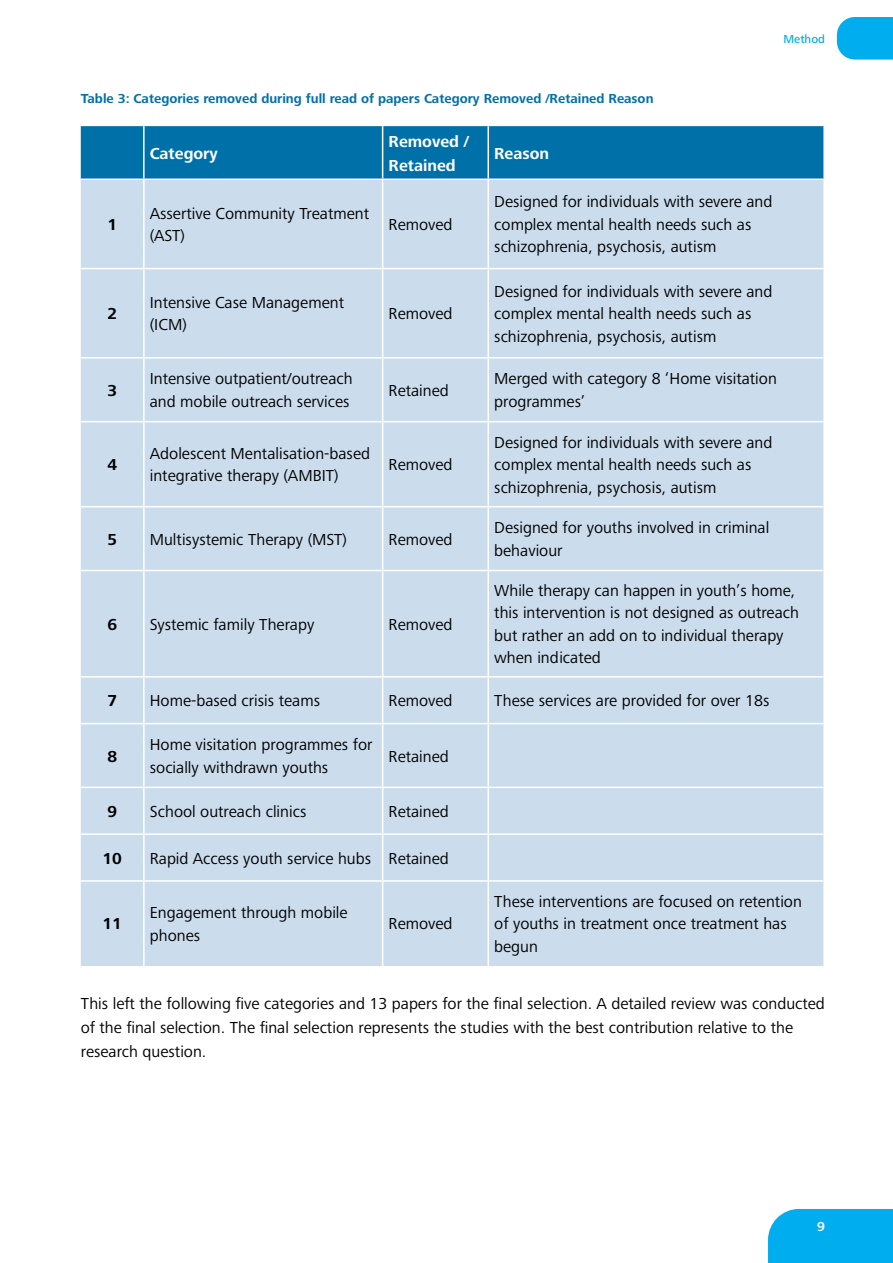
<style>
.page{position:relative;width:893px;height:1263px;background:#fff}
.page>*{position:absolute;margin:0;border:0;box-sizing:border-box;transform-origin:0 0}
.t1{font:16.5px/22.5px "Frutiger Next Pro";color:#000}
.t2{font:700 16.5px/24px "Frutiger Next Pro";color:#fff}
.t3{font:700 16.5px "Frutiger Next Pro";color:#000}
.t4{font:700 13.5px "Frutiger Next Pro";color:#0070a9}
.t5{font:700 13.5px "Frutiger Next Pro";color:#fff}
.t6{font:500 12px "Frutiger Next Pro";color:#00aeef}
</style>
<div class="page">
<div style="left:768px;top:1209px;width:125px;height:54px;background:#00aeef"></div>
<svg style="left:837px;top:17px;width:56px;height:43px;background:#11b3f0"></svg>
<div style="left:81px;top:126px;width:742px;height:53px;background:#0070a9"></div>
<div style="left:81px;top:180px;width:742px;height:786px;background:#cbdcec"></div>
<hr style="left:143px;top:126px;width:2px;height:53px;background:#fff">
<hr style="left:382px;top:126px;width:1px;height:53px;background:#fff">
<hr style="left:487px;top:126px;width:2px;height:53px;background:#fff">
<hr style="left:143px;top:180px;width:2px;height:88px;background:#fff">
<hr style="left:382px;top:180px;width:1px;height:88px;background:#fff">
<hr style="left:487px;top:180px;width:2px;height:88px;background:#fff">
<hr style="left:81px;top:268px;width:63px;height:1px;background:#fff">
<hr style="left:144px;top:268px;width:239px;height:1px;background:#fff">
<hr style="left:143px;top:269px;width:2px;height:88px;background:#fff">
<hr style="left:383px;top:268px;width:105px;height:1px;background:#fff">
<hr style="left:382px;top:269px;width:1px;height:88px;background:#fff">
<hr style="left:488px;top:268px;width:335px;height:1px;background:#fff">
<hr style="left:487px;top:269px;width:2px;height:88px;background:#fff">
<hr style="left:81px;top:357px;width:63px;height:2px;background:#fff">
<hr style="left:144px;top:357px;width:239px;height:2px;background:#fff">
<hr style="left:143px;top:359px;width:2px;height:62px;background:#fff">
<hr style="left:383px;top:357px;width:105px;height:2px;background:#fff">
<hr style="left:382px;top:359px;width:1px;height:62px;background:#fff">
<hr style="left:488px;top:357px;width:335px;height:2px;background:#fff">
<hr style="left:487px;top:359px;width:2px;height:62px;background:#fff">
<hr style="left:81px;top:421px;width:63px;height:1px;background:#fff">
<hr style="left:144px;top:421px;width:239px;height:1px;background:#fff">
<hr style="left:143px;top:422px;width:2px;height:84px;background:#fff">
<hr style="left:383px;top:421px;width:105px;height:1px;background:#fff">
<hr style="left:382px;top:422px;width:1px;height:84px;background:#fff">
<hr style="left:488px;top:421px;width:335px;height:1px;background:#fff">
<hr style="left:487px;top:422px;width:2px;height:84px;background:#fff">
<hr style="left:81px;top:506px;width:63px;height:1px;background:#fff">
<hr style="left:144px;top:506px;width:239px;height:1px;background:#fff">
<hr style="left:143px;top:507px;width:2px;height:63px;background:#fff">
<hr style="left:383px;top:506px;width:105px;height:1px;background:#fff">
<hr style="left:382px;top:507px;width:1px;height:63px;background:#fff">
<hr style="left:488px;top:506px;width:335px;height:1px;background:#fff">
<hr style="left:487px;top:507px;width:2px;height:63px;background:#fff">
<hr style="left:81px;top:570px;width:63px;height:1px;background:#fff">
<hr style="left:144px;top:570px;width:239px;height:1px;background:#fff">
<hr style="left:143px;top:571px;width:2px;height:105px;background:#fff">
<hr style="left:383px;top:570px;width:105px;height:1px;background:#fff">
<hr style="left:382px;top:571px;width:1px;height:105px;background:#fff">
<hr style="left:488px;top:570px;width:335px;height:1px;background:#fff">
<hr style="left:487px;top:571px;width:2px;height:105px;background:#fff">
<hr style="left:81px;top:676px;width:63px;height:1px;background:#fff">
<hr style="left:144px;top:676px;width:239px;height:1px;background:#fff">
<hr style="left:143px;top:677px;width:2px;height:46px;background:#fff">
<hr style="left:383px;top:676px;width:105px;height:1px;background:#fff">
<hr style="left:382px;top:677px;width:1px;height:46px;background:#fff">
<hr style="left:488px;top:676px;width:335px;height:1px;background:#fff">
<hr style="left:487px;top:677px;width:2px;height:46px;background:#fff">
<hr style="left:81px;top:723px;width:63px;height:1px;background:#fff">
<hr style="left:144px;top:723px;width:239px;height:1px;background:#fff">
<hr style="left:143px;top:724px;width:2px;height:63px;background:#fff">
<hr style="left:383px;top:723px;width:105px;height:1px;background:#fff">
<hr style="left:382px;top:724px;width:1px;height:63px;background:#fff">
<hr style="left:488px;top:723px;width:335px;height:1px;background:#fff">
<hr style="left:487px;top:724px;width:2px;height:63px;background:#fff">
<hr style="left:81px;top:787px;width:63px;height:1px;background:#fff">
<hr style="left:144px;top:787px;width:239px;height:1px;background:#fff">
<hr style="left:143px;top:788px;width:2px;height:45px;background:#fff">
<hr style="left:383px;top:787px;width:105px;height:1px;background:#fff">
<hr style="left:382px;top:788px;width:1px;height:45px;background:#fff">
<hr style="left:488px;top:787px;width:335px;height:1px;background:#fff">
<hr style="left:487px;top:788px;width:2px;height:45px;background:#fff">
<hr style="left:81px;top:833px;width:63px;height:2px;background:#fff">
<hr style="left:144px;top:833px;width:239px;height:2px;background:#fff">
<hr style="left:143px;top:835px;width:2px;height:45px;background:#fff">
<hr style="left:383px;top:833px;width:105px;height:2px;background:#fff">
<hr style="left:382px;top:835px;width:1px;height:45px;background:#fff">
<hr style="left:488px;top:833px;width:335px;height:2px;background:#fff">
<hr style="left:487px;top:835px;width:2px;height:45px;background:#fff">
<hr style="left:81px;top:880px;width:63px;height:2px;background:#fff">
<hr style="left:144px;top:880px;width:239px;height:2px;background:#fff">
<hr style="left:143px;top:882px;width:2px;height:84px;background:#fff">
<hr style="left:383px;top:880px;width:105px;height:2px;background:#fff">
<hr style="left:382px;top:882px;width:1px;height:84px;background:#fff">
<hr style="left:488px;top:880px;width:335px;height:2px;background:#fff">
<hr style="left:487px;top:882px;width:2px;height:84px;background:#fff">
<p class="t6" style="left:783px;top:33px;width:43px">Method</p>
<p class="t4" style="left:81px;top:91px;width:574px">Table 3: Categories removed during full read of papers Category Removed /Retained Reason</p>
<p class="t2" style="left:150px;top:141px;width:70px">Category</p>
<p class="t2" style="left:389px;top:129px;width:82px">Removed /<br>Retained</p>
<p class="t3" style="left:107px;top:215px;width:11px">1</p>
<p class="t1" style="left:150px;top:202px;width:221px">Assertive Community Treatment (AST)</p>
<p class="t1" style="left:389px;top:213px;width:65px">Removed</p>
<p class="t3" style="left:107px;top:304px;width:11px">2</p>
<p class="t1" style="left:150px;top:291px;width:196px">Intensive Case Management (ICM)</p>
<p class="t1" style="left:389px;top:302px;width:65px">Removed</p>
<p class="t2" style="left:494px;top:141px;width:57px">Reason</p>
<p class="t1" style="left:494px;top:191px;width:280px">Designed for individuals with severe and complex mental health needs such as schizophrenia, psychosis, autism</p>
<p class="t1" style="left:494px;top:280px;width:280px">Designed for individuals with severe and complex mental health needs such as schizophrenia, psychosis, autism</p>
<p class="t3" style="left:107px;top:381px;width:11px">3</p>
<p class="t1" style="left:150px;top:368px;width:204px">Intensive outpatient/outreach and mobile outreach services</p>
<p class="t1" style="left:389px;top:379px;width:62px">Retained</p>
<p class="t1" style="left:494px;top:368px;width:284px">Merged with category 8 ‘Home visitation programmes’</p>
<p class="t3" style="left:107px;top:455px;width:11px">4</p>
<p class="t1" style="left:150px;top:442px;width:222px">Adolescent Mentalisation-based integrative therapy (AMBIT)</p>
<p class="t1" style="left:389px;top:453px;width:65px">Removed</p>
<p class="t1" style="left:494px;top:431px;width:280px">Designed for individuals with severe and complex mental health needs such as schizophrenia, psychosis, autism</p>
<p class="t3" style="left:107px;top:530px;width:11px">5</p>
<p class="t1" style="left:150px;top:528px;width:199px">Multisystemic Therapy (MST)</p>
<p class="t1" style="left:389px;top:528px;width:65px">Removed</p>
<p class="t1" style="left:494px;top:517px;width:277px">Designed for youths involved in criminal behaviour</p>
<p class="t3" style="left:107px;top:615px;width:11px">6</p>
<p class="t1" style="left:150px;top:613px;width:166px">Systemic family Therapy</p>
<p class="t1" style="left:389px;top:613px;width:65px">Removed</p>
<p class="t1" style="left:494px;top:579px;width:306px">While therapy can happen in youth’s home, this intervention is not designed as outreach but rather an add on to individual therapy when indicated</p>
<p class="t3" style="left:107px;top:691px;width:11px">7</p>
<p class="t1" style="left:150px;top:689px;width:172px">Home-based crisis teams</p>
<p class="t1" style="left:389px;top:689px;width:65px">Removed</p>
<p class="t1" style="left:494px;top:689px;width:277px">These services are provided for over 18s</p>
<p class="t3" style="left:107px;top:746px;width:11px">8</p>
<p class="t1" style="left:150px;top:733px;width:224px">Home visitation programmes for socially withdrawn youths</p>
<p class="t1" style="left:389px;top:745px;width:62px">Retained</p>
<p class="t3" style="left:107px;top:802px;width:11px">9</p>
<p class="t1" style="left:150px;top:800px;width:158px">School outreach clinics</p>
<p class="t1" style="left:389px;top:800px;width:62px">Retained</p>
<p class="t3" style="left:103px;top:849px;width:21px">10</p>
<p class="t1" style="left:150px;top:847px;width:301px">Rapid Access youth service hubs Retained</p>
<p class="t3" style="left:103px;top:914px;width:21px">11</p>
<p class="t1" style="left:150px;top:901px;width:199px">Engagement through mobile phones</p>
<p class="t1" style="left:389px;top:913px;width:65px">Removed</p>
<p class="t1" style="left:494px;top:890px;width:309px">These interventions are focused on retention of youths in treatment once treatment has begun</p>
<p class="t1" style="left:81px;top:991px;width:746px;line-height:24px">This left the following five categories and 13 papers for the final selection. A detailed review was conducted of the final selection. The final selection represents the studies with the best contribution relative to the research question.</p>
<p class="t5" style="left:817px;top:1218px;width:9px">9</p>
</div>
